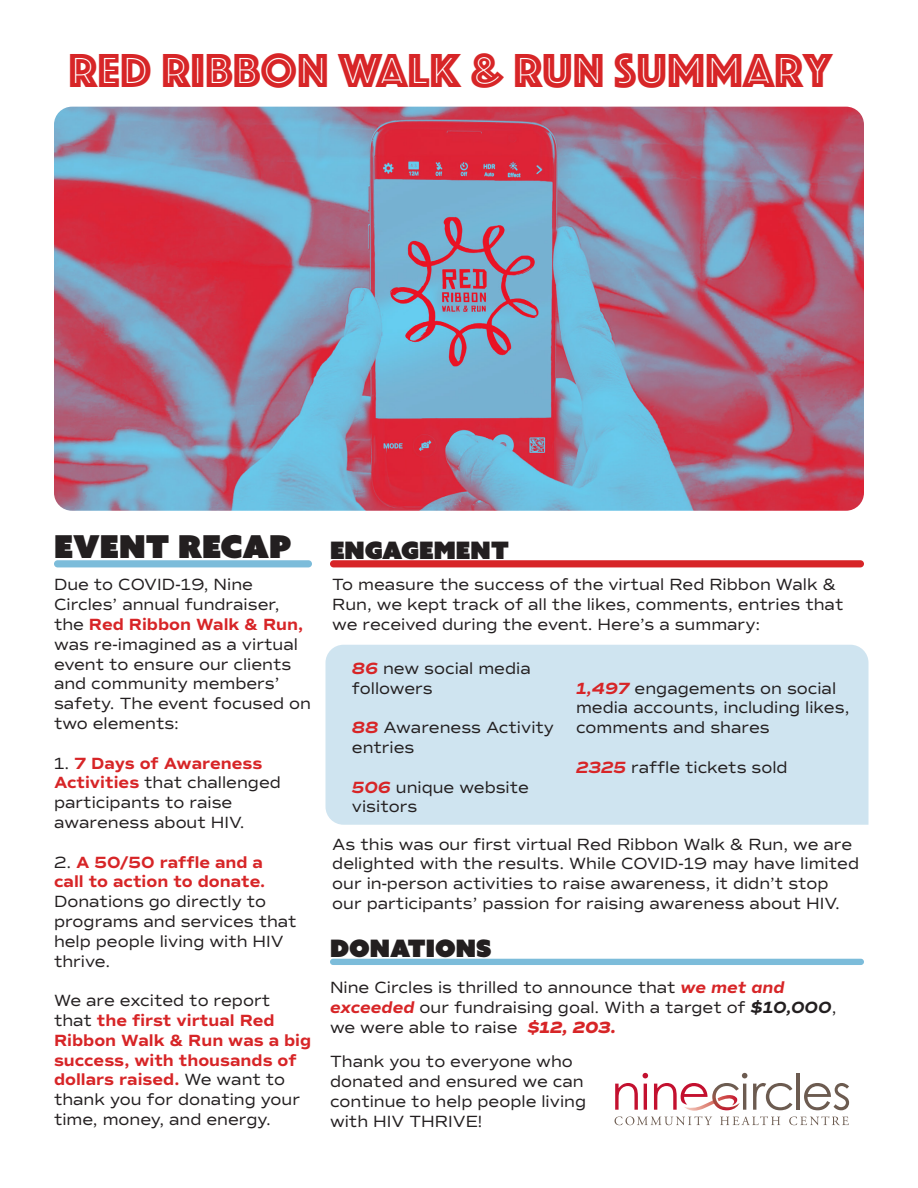
<style>
.page{position:relative;width:918px;height:1188px;background:#fff}
.page>*{position:absolute;margin:0;border:0;box-sizing:border-box;transform-origin:0 0}
.t1{font:49.5px "Phosphate Inline";color:#d72527}
.t2{font:31.5px "Azo Sans Uber";color:#231f20}
.t3{font:24px "Azo Sans Uber";color:#231f20}
.t4{font:16.5px/19.8px "Commuters Sans";color:#231f20}
.s1{font-weight:700;color:#d72527}
.s2{font-weight:700;font-style:italic;color:#d72527}
.s3{font-weight:700;font-style:italic}
.s4{font-weight:800;font-style:italic;color:#d72527}
</style>
<div class="page">
<img style="left:54px;top:107px;width:810px;height:404px">
<div style="left:54px;top:560px;width:258px;height:7px;background:#7cbcda;border-radius:4px"></div>
<div style="left:330px;top:560px;width:534px;height:7px;background:#d72527;border-radius:4px"></div>
<div style="left:330px;top:959px;width:534px;height:6px;background:#7cbcda;border-radius:3px"></div>
<div style="left:326px;top:645px;width:542px;height:180px;background:#cfe4f0"></div>
<svg style="left:615px;top:1073px;width:234px;height:52px"></svg>
<p class="t1" style="left:69px;top:35px;width:765px">RED RIBBON WALK &amp; RUN SUMMARY</p>
<p class="t2" style="left:54px;top:526px;width:239px">EVENT RECAP</p>
<p class="t4" style="left:54px;top:575px;width:259px">Due to COVID-19, Nine<br>Circles’ annual fundraiser, the <span class="s1">Red Ribbon Walk &amp; Run, </span>was re-imagined as a virtual event to ensure our clients and community members’ safety. The event focused on two elements:</p>
<p class="t4" style="left:54px;top:753px;width:228px">1. <span class="s1">7 Days of Awareness<br>Activities</span> that challenged participants to raise awareness about HIV.</p>
<p class="t4" style="left:54px;top:852px;width:244px">2. <span class="s1">A 50/50 raffle and a call to action to donate.<br></span>Donations go directly to programs and services that help people living with HIV thrive.</p>
<p class="t4" style="left:54px;top:991px;width:259px">We are excited to report that <span class="s1">the first virtual Red<br>Ribbon Walk &amp; Run was a big success, with thousands of dollars raised.</span> We want to thank you for donating your time, money, and energy.</p>
<p class="t3" style="left:330px;top:534px;width:181px">ENGAGEMENT</p>
<p class="t4" style="left:332px;top:575px;width:513px">To measure the success of the virtual Red Ribbon Walk &amp;<br>Run, we kept track of all the likes, comments, entries that we received during the event. Here’s a summary:</p>
<p class="t4" style="left:352px;top:658px;width:180px"><span class="s2">86</span> new social media followers</p>
<p class="t4" style="left:352px;top:718px;width:204px"><span class="s2">88</span> Awareness Activity entries</p>
<p class="t4" style="left:352px;top:777px;width:179px"><span class="s2">506</span> unique website visitors</p>
<p class="t4" style="left:576px;top:678px;width:275px"><span class="s2">1,497</span> engagements on social media accounts, including likes, comments and shares</p>
<p class="t4" style="left:576px;top:757px;width:213px"><span class="s2">2325</span> raffle tickets sold</p>
<p class="t4" style="left:332px;top:834px;width:528px">As this was our first virtual Red Ribbon Walk &amp; Run, we are delighted with the results. While COVID-19 may have limited our in-person activities to raise awareness, it didn’t stop our participants’ passion for raising awareness about HIV.</p>
<p class="t3" style="left:330px;top:932px;width:163px">DONATIONS</p>
<p class="t4" style="left:330px;top:978px;width:508px">Nine Circles is thrilled to announce that <span class="s2">we met and exceeded</span> our fundraising goal. With a target of <span class="s3">$10,000</span>, we were able to raise <span class="s4">$12, 203.</span></p>
<p class="t4" style="left:330px;top:1052px;width:258px">Thank you to everyone who donated and ensured we can continue to help people living with HIV THRIVE!</p>
</div>
